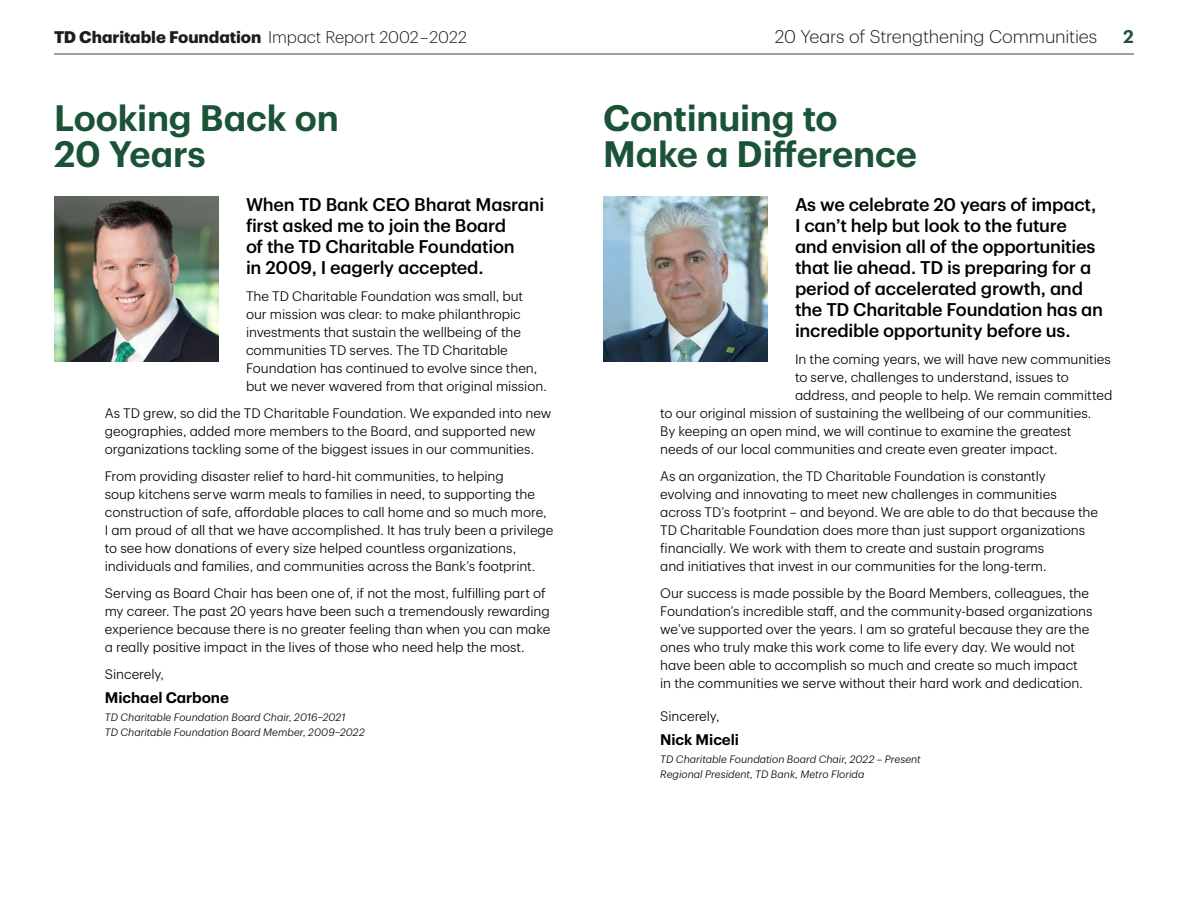
<style>
.page{position:relative;width:1188px;height:918px;background:#fff}
.page>*{position:absolute;margin:0;border:0;box-sizing:border-box;transform-origin:0 0}
.h2_Semilight_24_24_green{font:600 36px/36px "TD Graphik";letter-spacing:-.005em;color:#1a5336}
.p1_Semlight_9_12_0p6{font:500 18px/21px "TD Graphik";letter-spacing:-.015em;color:#000}
.t1{font:300 18px "TD Graphik";letter-spacing:-.01em;color:#1c1c1c}
.t2{font:600 18px "TD Graphik";color:#1a5336}
.t3{font:700 16.5px "TD Graphik";letter-spacing:-.005em;color:#1c1c1c}
.p1_Semlight_9_12_0p6-2{font:600 15px "TD Graphik";letter-spacing:-.005em;color:#000}
.p1_Semlight_9_12_0p6-3{font:300 13.5px/18px "TD Graphik";letter-spacing:-.005em;color:#000}
.p1_Semlight_9_12_0p6-4{font:italic 300 10.5px/15px "TD Graphik";letter-spacing:.005em;color:#000}
.s1{font-weight:300}
</style>
<div class="page">
<img style="left:54px;top:197px;width:165px;height:165px">
<img style="left:603px;top:197px;width:165px;height:165px">
<hr style="left:54px;top:54px;width:1080px;height:1px;background:#414042">
<p class="t3" style="left:54px;top:24px;width:414px">TD Charitable Foundation <span class="s1">Impact Report 2002 – 2022</span></p>
<h2 class="t1" style="left:775px;top:23px;width:324px">20 Years of Strengthening Communities</h2>
<h2 class="t2" style="left:1123px;top:23px;width:12px">2</h2>
<h2 class="h2_Semilight_24_24_green" style="left:54px;top:97px;width:287px">Looking Back on<br>20 Years</h2>
<h2 class="h2_Semilight_24_24_green" style="left:603px;top:97px;width:316px">Continuing to<br>Make a Difference</h2>
<p class="p1_Semlight_9_12_0p6" style="left:246px;top:193px;width:300px">When TD Bank CEO Bharat Masrani first asked me to join the Board<br>of the TD Charitable Foundation<br>in 2009, I eagerly accepted.</p>
<p class="p1_Semlight_9_12_0p6-3" style="left:246px;top:286px;width:302px">The TD Charitable Foundation was small, but our mission was clear: to make philanthropic investments that sustain the wellbeing of the communities TD serves. The TD Charitable Foundation has continued to evolve since then, but we never wavered from that original mission.</p>
<p class="p1_Semlight_9_12_0p6-3" style="left:105px;top:403px;width:448px">As TD grew, so did the TD Charitable Foundation. We expanded into new geographies, added more members to the Board, and supported new organizations tackling some of the biggest issues in our communities.</p>
<p class="p1_Semlight_9_12_0p6-3" style="left:105px;top:466px;width:450px">From providing disaster relief to hard-hit communities, to helping<br>soup kitchens serve warm meals to families in need, to supporting the construction of safe, affordable places to call home and so much more, I am proud of all that we have accomplished. It has truly been a privilege to see how donations of every size helped countless organizations, individuals and families, and communities across the Bank’s footprint.</p>
<p class="p1_Semlight_9_12_0p6-3" style="left:105px;top:583px;width:447px">Serving as Board Chair has been one of, if not the most, fulfilling part of my career. The past 20 years have been such a tremendously rewarding experience because there is no greater feeling than when you can make a really positive impact in the lives of those who need help the most.</p>
<p class="p1_Semlight_9_12_0p6-3" style="left:105px;top:664px;width:61px">Sincerely,</p>
<p class="p1_Semlight_9_12_0p6-2" style="left:105px;top:686px;width:126px">Michael Carbone</p>
<p class="p1_Semlight_9_12_0p6-4" style="left:105px;top:709px;width:262px">TD Charitable Foundation Board Chair, 2016–2021<br>TD Charitable Foundation Board Member, 2009–2022</p>
<p class="p1_Semlight_9_12_0p6" style="left:795px;top:193px;width:310px">As we celebrate 20 years of impact, I can’t help but look to the future and envision all of the opportunities that lie ahead. TD is preparing for a period of accelerated growth, and the TD Charitable Foundation has an incredible opportunity before us.</p>
<p class="p1_Semlight_9_12_0p6-3" style="left:795px;top:349px;width:317px">In the coming years, we will have new communities</p>
<p class="p1_Semlight_9_12_0p6-3" style="left:795px;top:367px;width:275px">to serve, challenges to understand, issues to</p>
<p class="p1_Semlight_9_12_0p6-3" style="left:795px;top:385px;width:319px">address, and people to help. We remain committed</p>
<p class="p1_Semlight_9_12_0p6-3" style="left:660px;top:403px;width:433px">to our original mission of sustaining the wellbeing of our communities.</p>
<p class="p1_Semlight_9_12_0p6-3" style="left:660px;top:421px;width:413px">By keeping an open mind, we will continue to examine the greatest</p>
<p class="p1_Semlight_9_12_0p6-3" style="left:660px;top:439px;width:399px">needs of our local communities and create even greater impact.</p>
<p class="p1_Semlight_9_12_0p6-3" style="left:660px;top:466px;width:439px">As an organization, the TD Charitable Foundation is constantly evolving and innovating to meet new challenges in communities across TD’s footprint – and beyond. We are able to do that because the TD Charitable Foundation does more than just support organizations financially. We work with them to create and sustain programs<br>and initiatives that invest in our communities for the long-term.</p>
<p class="p1_Semlight_9_12_0p6-3" style="left:660px;top:583px;width:434px">Our success is made possible by the Board Members, colleagues, the Foundation’s incredible staff, and the community-based organizations we’ve supported over the years. I am so grateful because they are the ones who truly make this work come to life every day. We would not have been able to accomplish so much and create so much impact<br>in the communities we serve without their hard work and dedication.</p>
<p class="p1_Semlight_9_12_0p6-3" style="left:660px;top:706px;width:61px">Sincerely,</p>
<p class="p1_Semlight_9_12_0p6-2" style="left:660px;top:728px;width:80px">Nick Miceli</p>
<p class="p1_Semlight_9_12_0p6-4" style="left:660px;top:751px;width:262px">TD Charitable Foundation Board Chair, 2022 – Present<br>Regional President, TD Bank, Metro Florida</p>
</div>
